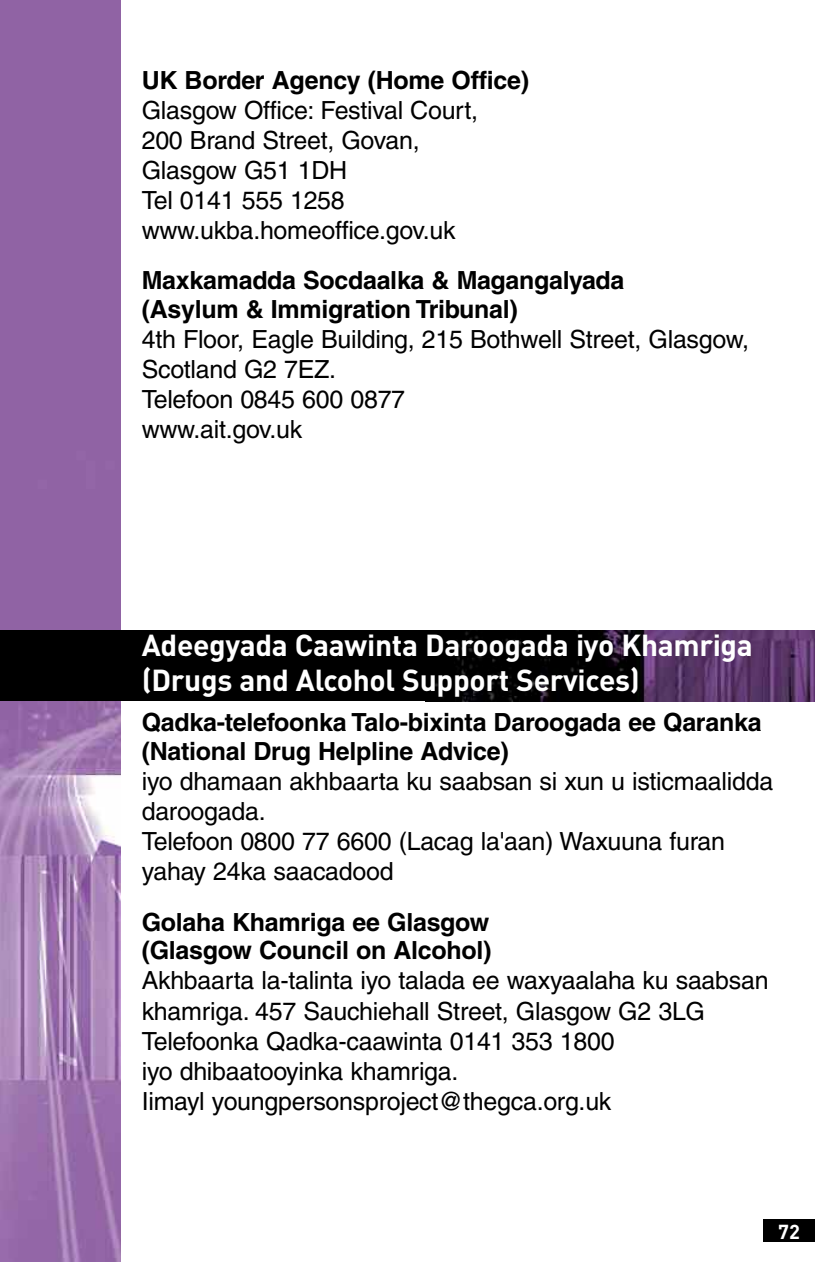
<style>
.page{position:relative;width:815px;height:1262px;background:#fff}
.page>*{position:absolute;margin:0;border:0;box-sizing:border-box;transform-origin:0 0}
.t1{font:700 30px/35px "DIN";letter-spacing:-.01em;color:#fff}
.t2{font:25px/30px "Helvetica";letter-spacing:-.01em;color:#000}
.t3{font:700 25px/28.8px "Helvetica";letter-spacing:-.01em;color:#000}
.t4{font:700 20px "DIN";color:#fff}
</style>
<div class="page">
<div style="left:763px;top:1219px;width:52px;height:23px;background:#000"></div>
<img style="left:0;top:0;width:120px;height:1261px">
<div style="left:0;top:630px;width:815px;height:71px;background:#000"></div>
<img style="left:434px;top:630px;width:381px;height:71px">
<p class="t3" style="left:142px;top:68px;width:389px">UK Border Agency (Home Office)</p>
<p class="t2" style="left:142px;top:98px;width:338px">Glasgow Office: Festival Court,<br>200 Brand Street, Govan,<br>Glasgow G51 1DH<br>Tel 0141 555 1258 www.ukba.homeoffice.gov.uk</p>
<p class="t3" style="left:142px;top:268px;width:484px">Maxkamadda Socdaalka &amp; Magangalyada (Asylum &amp; Immigration Tribunal)</p>
<p class="t2" style="left:142px;top:327px;width:609px">4th Floor, Eagle Building, 215 Bothwell Street, Glasgow,<br>Scotland G2 7EZ.<br>Telefoon 0845 600 0877<br>www.ait.gov.uk</p>
<p class="t1" style="left:142px;top:628px;width:613px">Adeegyada Caawinta Daroogada iyo Khamriga (Drugs and Alcohol Support Services)</p>
<p class="t3" style="left:142px;top:710px;width:621px">Qadka-telefoonka Talo-bixinta Daroogada ee Qaranka (National Drug Helpline Advice)</p>
<p class="t2" style="left:142px;top:769px;width:633px">iyo dhamaan akhbaarta ku saabsan si xun u isticmaalidda daroogada.<br>Telefoon 0800 77 6600 (Lacag la'aan) Waxuuna furan yahay 24ka saacadood</p>
<p class="t3" style="left:142px;top:909px;width:351px">Golaha Khamriga ee Glasgow (Glasgow Council on Alcohol)</p>
<p class="t2" style="left:142px;top:968px;width:628px">Akhbaarta la-talinta iyo talada ee waxyaalaha ku saabsan khamriga. 457 Sauchiehall Street, Glasgow G2 3LG Telefoonka Qadka-caawinta 0141 353 1800<br>iyo dhibaatooyinka khamriga.<br>Iimayl youngpersonsproject@thegca.org.uk</p>
<p class="t4" style="left:778px;top:1219px;width:23px">72</p>
</div>
